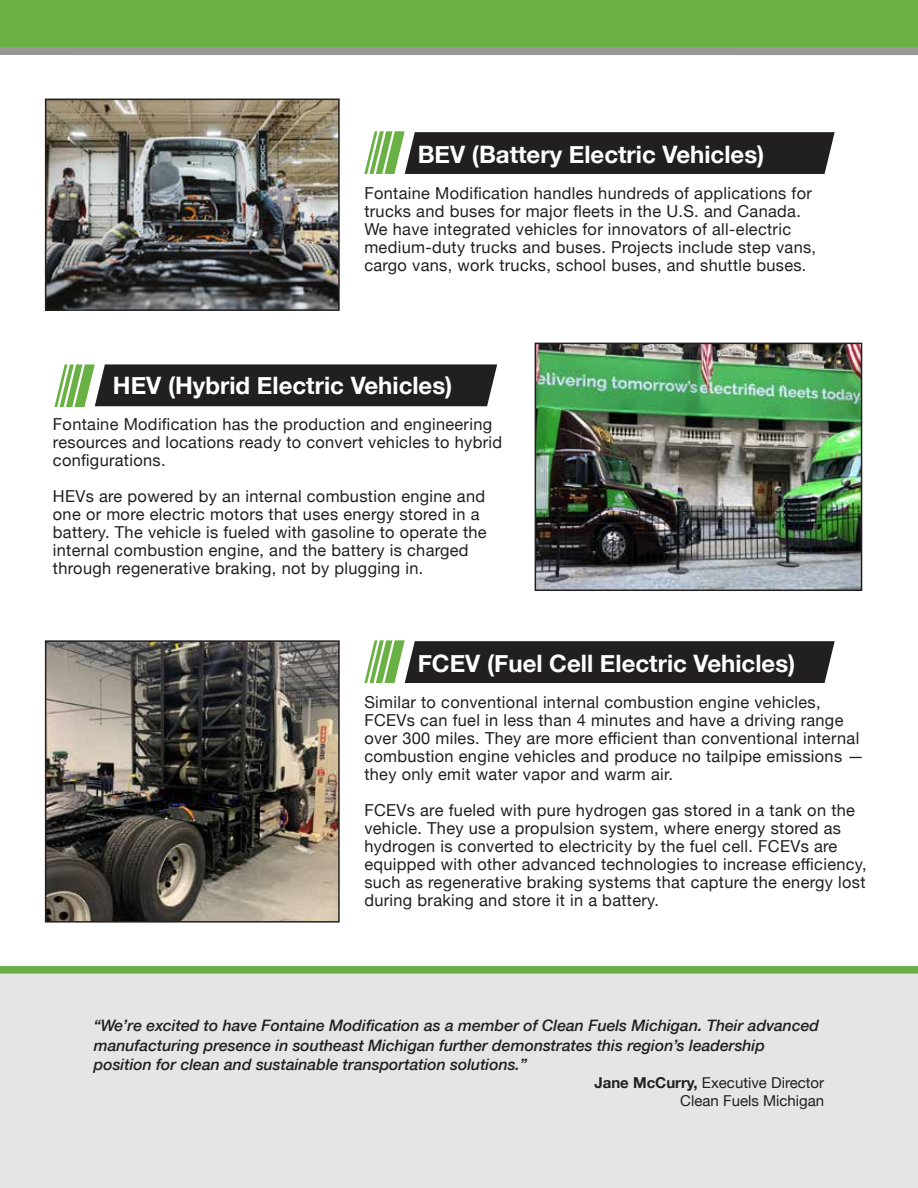
<style>
.page{position:relative;width:918px;height:1188px;background:#fff}
.page>*{position:absolute;margin:0;border:0;box-sizing:border-box;transform-origin:0 0}
.t1{font:700 24px "Helvetica Neue";color:#fff}
.t2{font:16.5px/18px "Helvetica Neue";letter-spacing:.02em;color:#231f20}
.t3{font:italic 500 15.75px/19.5px "Helvetica Neue";color:#231f20}
.t4{font:15px/18px "Helvetica Neue";color:#231f20;text-align:right}
.s1{font-weight:700}
</style>
<div class="page">
<div style="left:0;top:966px;width:918px;height:222px;background:#e6e4e4"></div>
<svg style="left:364px;top:640px;width:471px;height:43px;background:#383934"></svg>
<img style="left:48px;top:102px;width:289px;height:206px">
<div style="left:45px;top:99px;width:295px;height:212px;border:2px solid #231f20"></div>
<img style="left:48px;top:643px;width:289px;height:277px">
<div style="left:45px;top:640px;width:295px;height:283px;border:2px solid #231f20"></div>
<img style="left:538px;top:346px;width:321px;height:242px">
<div style="left:535px;top:343px;width:327px;height:248px;border:2px solid #231f20"></div>
<svg style="left:364px;top:131px;width:471px;height:43px;background:#383934"></svg>
<div style="left:0;top:966px;width:918px;height:8px;background:#6ab145"></div>
<div style="left:0;top:46px;width:918px;height:9px;background:#989899"></div>
<div style="left:0;top:0;width:918px;height:46px;background:#6ab145"></div>
<svg style="left:54px;top:364px;width:443px;height:43px;background:#393a35"></svg>
<h1 class="t1" style="left:418px;top:136px;width:348px">BEV (Battery Electric Vehicles)</h1>
<p class="t2" style="left:364px;top:185px;width:453px">Fontaine Modification handles hundreds of applications for trucks and buses for major fleets in the U.S. and Canada.<br>We have integrated vehicles for innovators of all-electric medium-duty trucks and buses. Projects include step vans, cargo vans, work trucks, school buses, and shuttle buses.</p>
<h1 class="t1" style="left:113px;top:367px;width:341px">HEV (Hybrid Electric Vehicles)</h1>
<p class="t2" style="left:53px;top:416px;width:451px">Fontaine Modification has the production and engineering resources and locations ready to convert vehicles to hybrid configurations.</p>
<p class="t2" style="left:53px;top:488px;width:435px">HEVs are powered by an internal combustion engine and one or more electric motors that uses energy stored in a battery. The vehicle is fueled with gasoline to operate the internal combustion engine, and the battery is charged through regenerative braking, not by plugging in.</p>
<h1 class="t1" style="left:418px;top:644px;width:379px">FCEV (Fuel Cell Electric Vehicles)</h1>
<p class="t2" style="left:364px;top:694px;width:501px">Similar to conventional internal combustion engine vehicles, FCEVs can fuel in less than 4 minutes and have a driving range over 300 miles. They are more efficient than conventional internal combustion engine vehicles and produce no tailpipe emissions — they only emit water vapor and warm air.</p>
<p class="t2" style="left:364px;top:802px;width:504px">FCEVs are fueled with pure hydrogen gas stored in a tank on the vehicle. They use a propulsion system, where energy stored as hydrogen is converted to electricity by the fuel cell. FCEVs are equipped with other advanced technologies to increase efficiency, such as regenerative braking systems that capture the energy lost during braking and store it in a battery.</p>
<p class="t3" style="left:94px;top:1015px;width:727px">“We’re excited to have Fontaine Modification as a member of Clean Fuels Michigan. Their advanced manufacturing presence in southeast Michigan further demonstrates this region’s leadership position for clean and sustainable transportation solutions.”</p>
<p class="t4" style="left:594px;top:1075px;width:231px"><span class="s1">Jane McCurry,</span> Executive Director<br>Clean Fuels Michigan</p>
</div>
